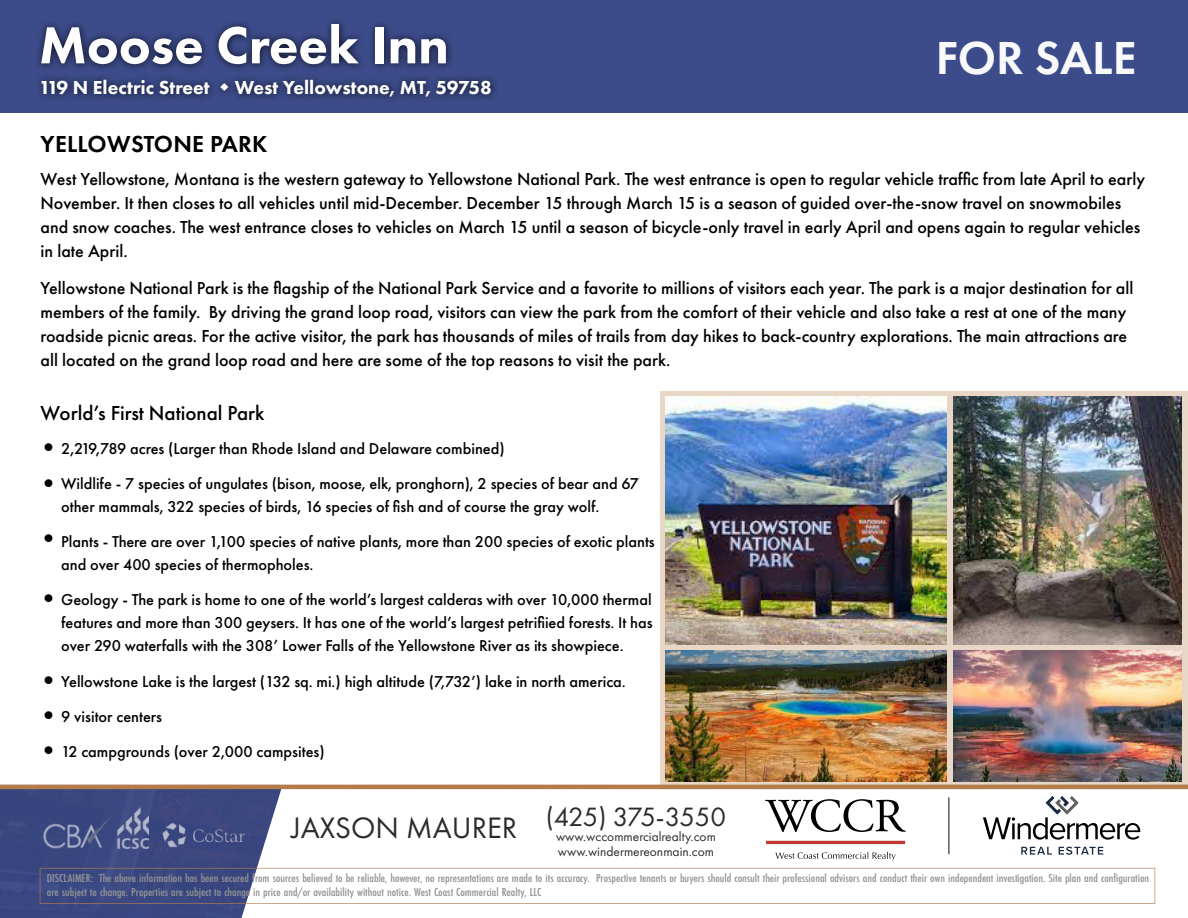
<style>
.page{position:relative;width:1188px;height:918px;background:#fff}
.page>*{position:absolute;margin:0;border:0;box-sizing:border-box;transform-origin:0 0}
.t1{font:56.7px "Futura PT";color:#2c2c2c;scale:.53 1}
.t2{font:800 54px "Futura PT";color:#fff}
.t3{font:600 48px "Futura PT";color:#fff}
.t4{font:30.75px "Futura PT";color:#2c2c2c}
.t5{font:27.45px "Futura PT";letter-spacing:-.04em;color:#2c2c2c}
.t6{font:600 24px "Futura PT";letter-spacing:.01em;color:#000}
.t7{font:22.5px "Futura PT";color:#2c2c2c}
.t8{font:500 21px "Futura PT";color:#000}
.t9{font:800 19.5px "Futura PT";color:#fff}
.t10{font:500 18px/24px "Futura PT";color:#000}
.t11{font:500 16.35px/35.2px "Futura PT";color:#000}
.t12{font:13.5px/15px "Futura PT";color:#2c2c2c}
.t13{font:500 12px/13.5px "Futura PT Cond";color:#939393;scale:1.09 1}
.t14{font:10.5px "Monotype Sorts";color:#000}
</style>
<div class="page">
<img style="left:0;top:789px;width:239px;height:129px">
<svg style="left:239px;top:789px;width:949px;height:129px"></svg>
<img style="left:156px;top:821px;width:97px;height:26px">
<img style="left:39px;top:811px;width:78px;height:40px">
<img style="left:117px;top:806px;width:31px;height:42px">
<svg style="left:765px;top:799px;width:141px;height:33px"></svg>
<hr style="left:766px;top:841px;width:139px;height:3px;background:#c43835">
<svg style="left:775px;top:852px;width:121px;height:9px"></svg>
<hr style="left:0;top:785px;width:1188px;height:4px;background:#b57c4b">
<svg style="left:1021px;top:847px;width:31px;height:8px"></svg>
<svg style="left:1059px;top:847px;width:44px;height:8px"></svg>
<svg style="left:983px;top:796px;width:157px;height:44px"></svg>
<svg style="left:661px;top:392px;width:527px;height:393px;background:#deccbd"></svg>
<div style="left:0;top:0;width:1188px;height:112px;background:#3c4b89"></div>
<img style="left:953px;top:651px;width:229px;height:130px">
<img style="left:665px;top:651px;width:282px;height:130px">
<img style="left:953px;top:396px;width:229px;height:248px">
<img style="left:665px;top:396px;width:282px;height:249px">
<div style="left:34px;top:16px;width:465px;height:89px;background:#000;opacity:.75"></div>
<svg style="left:221px;top:83px;width:8px;height:8px"></svg>
<h2 class="t2" style="left:39px;top:12px;width:411px">Moose Creek Inn</h2>
<p class="t9" style="left:39px;top:76px;width:172px">119 N Electric Street</p>
<p class="t9" style="left:235px;top:76px;width:259px">West Yellowstone, MT, 59758</p>
<h3 class="t3" style="left:935px;top:28px;width:203px">FOR SALE</h3>
<h3 class="t6" style="left:41px;top:129px;width:228px">YELLOWSTONE PARK</h3>
<p class="t10" style="left:40px;top:167px;width:1106px">West Yellowstone, Montana is the western gateway to Yellowstone National Park. The west entrance is open to regular vehicle traffic from late April to early November. It then closes to all vehicles until mid-December. December 15 through March 15 is a season of guided over-the-snow travel on snowmobiles and snow coaches. The west entrance closes to vehicles on March 15 until a season of bicycle-only travel in early April and opens again to regular vehicles in late April.</p>
<p class="t10" style="left:40px;top:276px;width:1094px">Yellowstone National Park is the flagship of the National Park Service and a favorite to millions of visitors each year. The park is a major destination for all members of the family. By driving the grand loop road, visitors can view the park from the comfort of their vehicle and also take a rest at one of the many roadside picnic areas. For the active visitor, the park has thousands of miles of trails from day hikes to back-country explorations. The main attractions are all located on the grand loop road and here are some of the top reasons to visit the park.</p>
<p class="t8" style="left:40px;top:401px;width:226px">World’s First National Park</p>
<p class="t11" style="left:61px;top:431px;width:579px">2,219,789 acres (Larger than Rhode Island and Delaware combined)<br>Wildlife - 7 species of ungulates (bison, moose, elk, pronghorn), 2 species of bear and 67</p>
<p class="t11" style="left:61px;top:489px;width:595px">other mammals, 322 species of birds, 16 species of fish and of course the gray wolf.<br>Plants - There are over 1,100 species of native plants, more than 200 species of exotic plants</p>
<p class="t11" style="left:61px;top:547px;width:592px">and over 400 species of thermopholes.<br>Geology - The park is home to one of the world’s largest calderas with over 10,000 thermal</p>
<p class="t11" style="left:61px;top:611px;width:593px;line-height:23px">features and more than 300 geysers. It has one of the world’s largest petrifiied forests. It has over 290 waterfalls with the 308’ Lower Falls of the Yellowstone River as its showpiece.</p>
<p class="t11" style="left:61px;top:663px;width:566px">Yellowstone Lake is the largest (132 sq. mi.) high altitude (7,732’) lake in north america.<br>9 visitor centers<br>12 campgrounds (over 2,000 campsites)</p>
<p class="t14" style="left:45px;top:443px;width:10px">l</p>
<p class="t14" style="left:45px;top:478px;width:10px">l</p>
<p class="t14" style="left:45px;top:534px;width:10px">l</p>
<p class="t14" style="left:45px;top:594px;width:10px">l</p>
<p class="t14" style="left:45px;top:675px;width:10px">l</p>
<p class="t14" style="left:45px;top:711px;width:10px">l</p>
<p class="t14" style="left:45px;top:746px;width:10px">l</p>
<h1 class="t1" style="left:942px;top:788px;width:30px">|</h1>
<h3 class="t5" style="left:546px;top:801px;width:182px">(425) 375-3550</h3>
<p class="t12" style="left:556px;top:829px;width:161px">www.wccommercialrealty.com www.windermereonmain.com</p>
<h3 class="t4" style="left:291px;top:810px;width:227px">JAXSON MAURER</h3>
<p class="t7" style="left:353px;top:813px;width:120px">Tiffini Connell</p>
<p class="t13" style="left:47px;top:872px;width:1013px">DISCLAIMER: The above information has been secured from sources believed to be reliable, however, no representations are made to its accuracy. Prospective tenants or buyers should consult their professional advisors and conduct their own independent investigation. Site plan and configuration are subject to change. Properties are subject to change in price and/or availability without notice. West Coast Commercial Realty, LLC</p>
</div>
